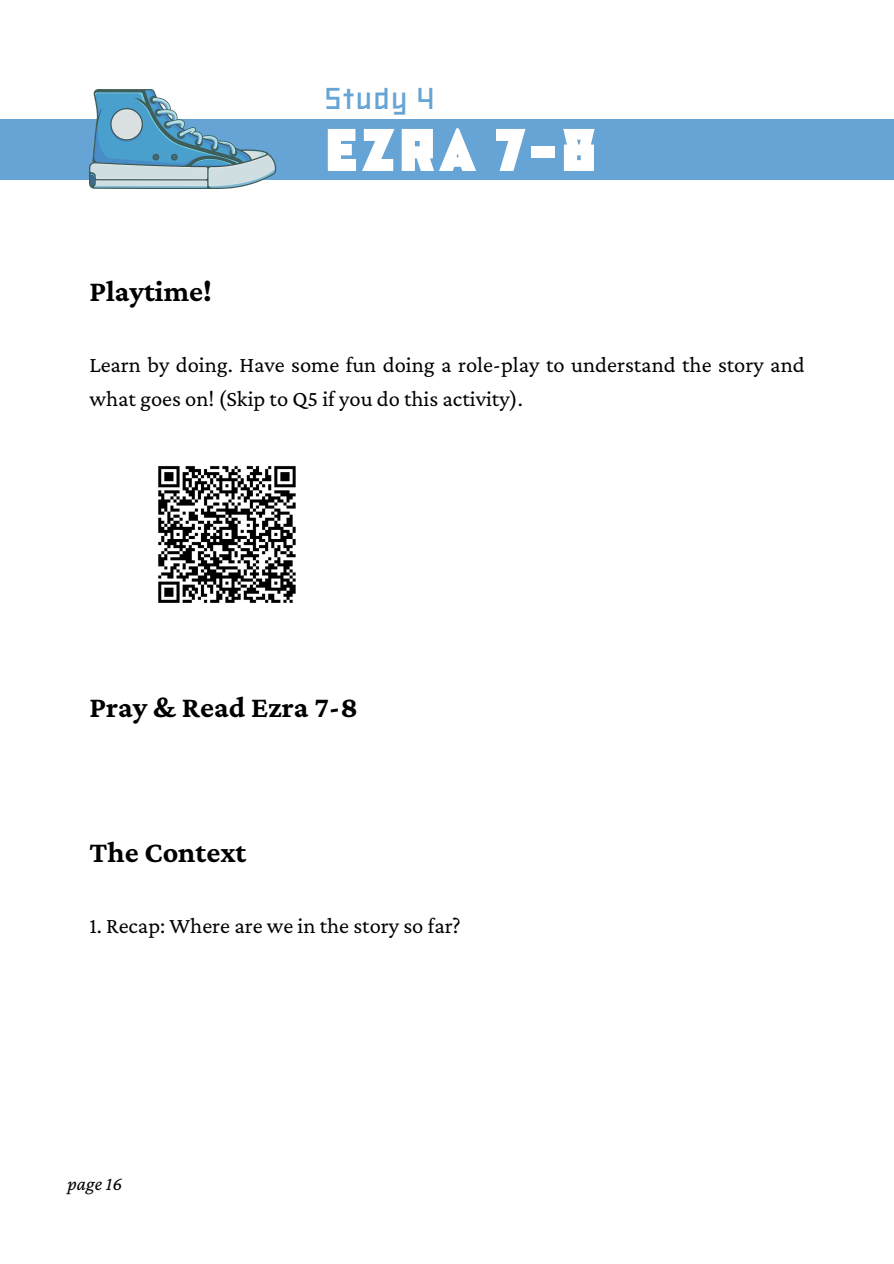
<style>
.page{position:relative;width:894px;height:1264px;background:#fff}
.page>*{position:absolute;margin:0;border:0;box-sizing:border-box;transform-origin:0 0}
.t1{font:900 60px "TT Bricks";color:#fff}
.t2{font:700 30px "Crimson Pro";color:#000}
.t3{font:700 30px "TT Bricks";letter-spacing:.07em;color:#65a4d4}
.t4{font:22.5px/33.8px "Crimson Pro";color:#000}
.t5{font:italic 19.5px "Crimson Pro";color:#000}
</style>
<div class="page">
<div style="left:0;top:119px;width:893px;height:60px;background:#65a4d4"></div>
<img style="left:89px;top:89px;width:187px;height:99px">
<img style="left:158px;top:466px;width:138px;height:137px">
<h2 class="t2" style="left:89px;top:274px;width:124px">Playtime!</h2>
<h2 class="t3" style="left:325px;top:80px;width:111px">Study 4</h2>
<h1 class="t1" style="left:325px;top:114px;width:273px">EZRA 7-8</h1>
<p class="t4" style="left:89px;top:347px;width:716px">Learn by doing. Have some fun doing a role-play to understand the story and what goes on! (Skip to Q5 if you do this activity).</p>
<h2 class="t2" style="left:89px;top:689px;width:270px">Pray &amp; Read Ezra 7-8</h2>
<h2 class="t2" style="left:89px;top:835px;width:158px">The Context</h2>
<p class="t4" style="left:89px;top:908px;width:372px">1. Recap: Where are we in the story so far?</p>
<p class="t5" style="left:68px;top:1172px;width:56px">page 16</p>
</div>
